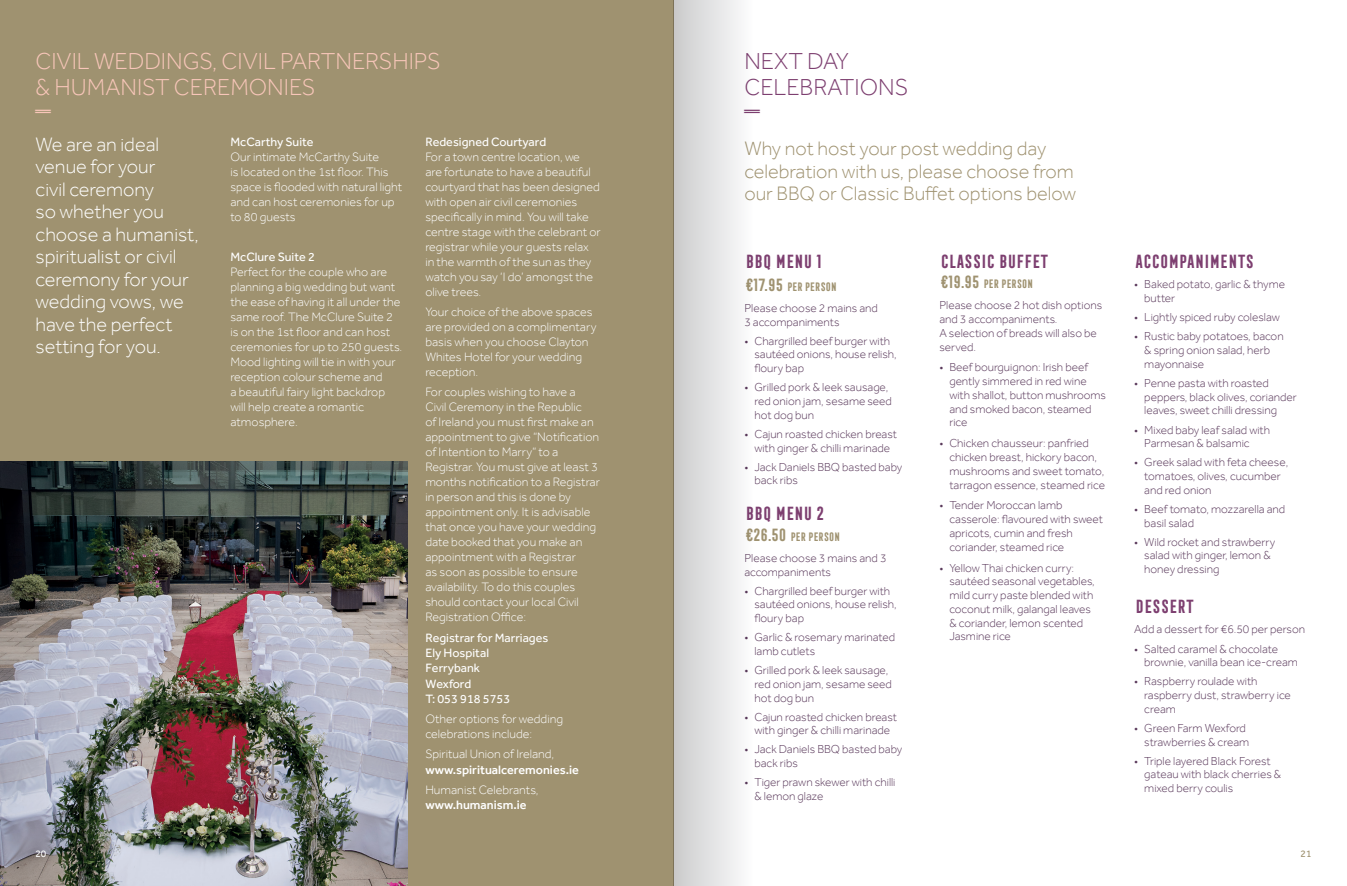
<style>
.page{position:relative;width:1347px;height:886px;background:#fff}
.page>*{position:absolute;margin:0;border:0;box-sizing:border-box;transform-origin:0 0}
.t1{font:42px "Portrait Inline Sans";color:#f8c6b9}
.t2{font:42px "Portrait Inline Sans";color:#7d3f70}
.t3{font:300 23.75px/26.2px "Effra";color:#f8c6b9}
.t4{font:300 23.75px/26.2px "Effra";color:#7d3f70}
.t5{font:300 20px/22.5px "Effra";color:#fff}
.t6{font:300 20px/22.5px "Effra";color:#9f9270}
.t7{font:700 17.5px "Frontage Condensed";letter-spacing:-.075em;color:#7d3f70}
.t8{font:300 12.5px/15px "Effra";color:#fff}
.t9{font:12.5px/15.2px "Effra";color:#fff}
.t10{font:500 12.5px "Effra";color:#fff}
.t11{font:300 11.88px/13.8px "Effra";color:#59385a}
.t12{font:700 11.25px "Frontage Condensed";letter-spacing:-.1em;color:#9f9270}
.t13{font:10px "Effra";color:#9f9270}
.t14{font:10px "Effra";color:#fff}
.s1{font-size:16.25px}
</style>
<div class="page">
<div style="left:0;top:0;width:673px;height:886px;background:#9f9270"></div>
<img style="left:0;top:461px;width:407px;height:425px">
<div style="left:673px;top:0;width:80px;height:886px;background:linear-gradient(to right,#cacacb,#fdfdfe)"></div>
<h2 class="t3" style="left:35px;top:48px;width:407px">CIVIL WEDDINGS, CIVIL PARTNERSHIPS &amp; HUMANIST CEREMONIES</h2>
<h1 class="t1" style="left:35px;top:64px;width:17px">_</h1>
<h3 class="t5" style="left:35px;top:132px;width:165px">We are an ideal venue for your<br>civil ceremony<br>so whether you choose a humanist, spiritualist or civil ceremony for your wedding vows, we have the perfect setting for you.</h3>
<p class="t9" style="left:230px;top:134px;width:85px">McCarthy Suite</p>
<p class="t9" style="left:425px;top:134px;width:122px">Redesigned Courtyard</p>
<p class="t8" style="left:425px;top:149px;width:177px">For a town centre location, we<br>are fortunate to have a beautiful courtyard that has been designed with open air civil ceremonies specifically in mind. You will take centre stage with the celebrant or registrar while your guests relax in the warmth of the sun as they watch you say ‘I do’ amongst the olive trees.</p>
<p class="t8" style="left:425px;top:304px;width:173px">Your choice of the above spaces are provided on a complimentary basis when you choose Clayton<br>Whites Hotel for your wedding reception.</p>
<p class="t8" style="left:425px;top:384px;width:176px">For couples wishing to have a<br>Civil Ceremony in the Republic<br>of Ireland you must first make an appointment to give “Notification of Intention to Marry” to a<br>Registrar. You must give at least 3 months notification to a Registrar in person and this is done by appointment only. It is advisable that once you have your wedding date booked that you make an appointment with a Registrar<br>as soon as possible to ensure availability. To do this couples should contact your local Civil<br>Registration Office:</p>
<p class="t9" style="left:425px;top:630px;width:124px">Registrar for Marriages<br>Ely Hospital<br>Ferrybank<br>Wexford<br>T: 053 918 5753</p>
<p class="t8" style="left:425px;top:711px;width:139px">Other options for wedding celebrations include:</p>
<p class="t8" style="left:425px;top:747px;width:130px">Spiritual Union of Ireland,</p>
<p class="t10" style="left:425px;top:762px;width:155px">www.spiritualceremonies.ie</p>
<p class="t8" style="left:425px;top:782px;width:115px">Humanist Celebrants,</p>
<p class="t10" style="left:425px;top:797px;width:103px">www.humanism.ie</p>
<p class="t8" style="left:230px;top:149px;width:173px">Our intimate McCarthy Suite<br>is located on the 1st floor. This space is flooded with natural light and can host ceremonies for up to 80 guests</p>
<p class="t9" style="left:230px;top:249px;width:86px">McClure Suite 2</p>
<p class="t8" style="left:230px;top:264px;width:173px">Perfect for the couple who are planning a big wedding but want the ease of having it all under the same roof. The McClure Suite 2 is on the 1st floor and can host ceremonies for up to 250 guests.<br>Mood lighting will tie in with your reception colour scheme and<br>a beautiful fairy light backdrop will help create a romantic atmosphere.</p>
<p class="t14" style="left:35px;top:848px;width:12px">20</p>
<h2 class="t4" style="left:744px;top:48px;width:165px">NEXT DAY<br>CELEBRATIONS</h2>
<h1 class="t2" style="left:744px;top:64px;width:17px">_</h1>
<h3 class="t6" style="left:744px;top:137px;width:333px">Why not host your post wedding day celebration with us, please choose from our BBQ or Classic Buffet options below</h3>
<h3 class="t7" style="left:744px;top:251px;width:80px">BBQ MENU 1</h3>
<p class="t12" style="left:744px;top:280px;width:94px"><span class="s1">€17.95</span> PER PERSON</p>
<p class="t11" style="left:744px;top:301px;width:135px">Please choose 2 mains and<br>3 accompaniments</p>
<p class="t11" style="left:754px;top:334px;width:144px;text-indent:-10px">• Chargrilled beef burger with sautéed onions, house relish, floury bap</p>
<p class="t11" style="left:754px;top:380px;width:139px;text-indent:-10px">• Grilled pork &amp; leek sausage, red onion jam, sesame seed hot dog bun</p>
<p class="t11" style="left:744px;top:427px;width:154px;text-align:center">• Cajun roasted chicken breast with ginger &amp; chilli marinade</p>
<p class="t11" style="left:754px;top:460px;width:149px;text-indent:-10px">• Jack Daniels BBQ basted baby back ribs</p>
<h3 class="t7" style="left:744px;top:504px;width:82px">BBQ MENU 2</h3>
<p class="t12" style="left:744px;top:530px;width:97px"><span class="s1">€26.50</span> PER PERSON</p>
<p class="t11" style="left:744px;top:551px;width:144px">Please choose 3 mains and 3 accompaniments</p>
<p class="t11" style="left:754px;top:584px;width:144px;text-indent:-10px">• Chargrilled beef burger with sautéed onions, house relish, floury bap</p>
<p class="t11" style="left:754px;top:630px;width:142px;text-indent:-10px">• Garlic &amp; rosemary marinated lamb cutlets</p>
<p class="t11" style="left:754px;top:663px;width:139px;text-indent:-10px">• Grilled pork &amp; leek sausage, red onion jam, sesame seed hot dog bun</p>
<p class="t11" style="left:744px;top:710px;width:154px;text-align:center">• Cajun roasted chicken breast with ginger &amp; chilli marinade</p>
<p class="t11" style="left:754px;top:742px;width:149px;text-indent:-10px">• Jack Daniels BBQ basted baby back ribs</p>
<p class="t11" style="left:754px;top:775px;width:143px;text-indent:-10px">• Tiger prawn skewer with chilli &amp; lemon glaze</p>
<h3 class="t7" style="left:939px;top:251px;width:111px">CLASSIC BUFFET</h3>
<p class="t12" style="left:939px;top:278px;width:96px"><span class="s1">€19.95</span> PER PERSON</p>
<p class="t11" style="left:939px;top:298px;width:164px">Please choose 2 hot dish options and 3 accompaniments.<br>A selection of breads will also be served.</p>
<p class="t11" style="left:949px;top:360px;width:158px;text-indent:-10px">• Beef bourguignon: Irish beef gently simmered in red wine with shallot, button mushrooms and smoked bacon, steamed rice</p>
<p class="t11" style="left:949px;top:436px;width:157px;text-indent:-10px">• Chicken chausseur: panfried chicken breast, hickory bacon, mushrooms and sweet tomato, tarragon essence, steamed rice</p>
<p class="t11" style="left:949px;top:498px;width:155px;text-indent:-10px">• Tender Moroccan lamb casserole: flavoured with sweet apricots, cumin and fresh coriander, steamed rice</p>
<p class="t11" style="left:949px;top:560px;width:147px;text-indent:-10px">• Yellow Thai chicken curry: sautéed seasonal vegetables, mild curry paste blended with coconut milk, galangal leaves &amp; coriander, lemon scented<br>Jasmine rice</p>
<h3 class="t7" style="left:1134px;top:251px;width:121px">ACCOMPANIMENTS</h3>
<p class="t11" style="left:1144px;top:277px;width:142px;text-indent:-10px">• Baked potato, garlic &amp; thyme butter</p>
<p class="t11" style="left:1134px;top:310px;width:147px">• Lightly spiced ruby coleslaw</p>
<p class="t11" style="left:1144px;top:329px;width:141px;text-indent:-10px">• Rustic baby potatoes, bacon &amp; spring onion salad, herb mayonnaise</p>
<p class="t11" style="left:1144px;top:376px;width:154px;text-indent:-10px">• Penne pasta with roasted peppers, black olives, coriander leaves, sweet chilli dressing</p>
<p class="t11" style="left:1144px;top:422px;width:127px;text-indent:-10px">• Mixed baby leaf salad with<br>Parmesan &amp; balsamic</p>
<p class="t11" style="left:1144px;top:455px;width:145px;text-indent:-10px">• Greek salad with feta cheese, tomatoes, olives, cucumber and red onion</p>
<p class="t11" style="left:1144px;top:502px;width:142px;text-indent:-10px">• Beef tomato, mozzarella and basil salad</p>
<p class="t11" style="left:1144px;top:535px;width:133px;text-indent:-10px">• Wild rocket and strawberry salad with ginger, lemon &amp; honey dressing</p>
<h3 class="t7" style="left:1134px;top:596px;width:62px">DESSERT</h3>
<p class="t11" style="left:1134px;top:622px;width:172px">Add a dessert for €6.50 per person</p>
<p class="t11" style="left:1144px;top:641px;width:155px;text-indent:-10px">• Salted caramel &amp; chocolate brownie, vanilla bean ice-cream</p>
<p class="t11" style="left:1144px;top:674px;width:148px;text-indent:-10px">• Raspberry roulade with raspberry dust, strawberry ice cream</p>
<p class="t11" style="left:1134px;top:721px;width:116px;text-align:right">• Green Farm Wexford strawberries &amp; cream</p>
<p class="t11" style="left:1144px;top:754px;width:138px;text-indent:-10px">• Triple layered Black Forest gateau with black cherries &amp; mixed berry coulis</p>
<p class="t13" style="left:1300px;top:848px;width:12px">21</p>
</div>
